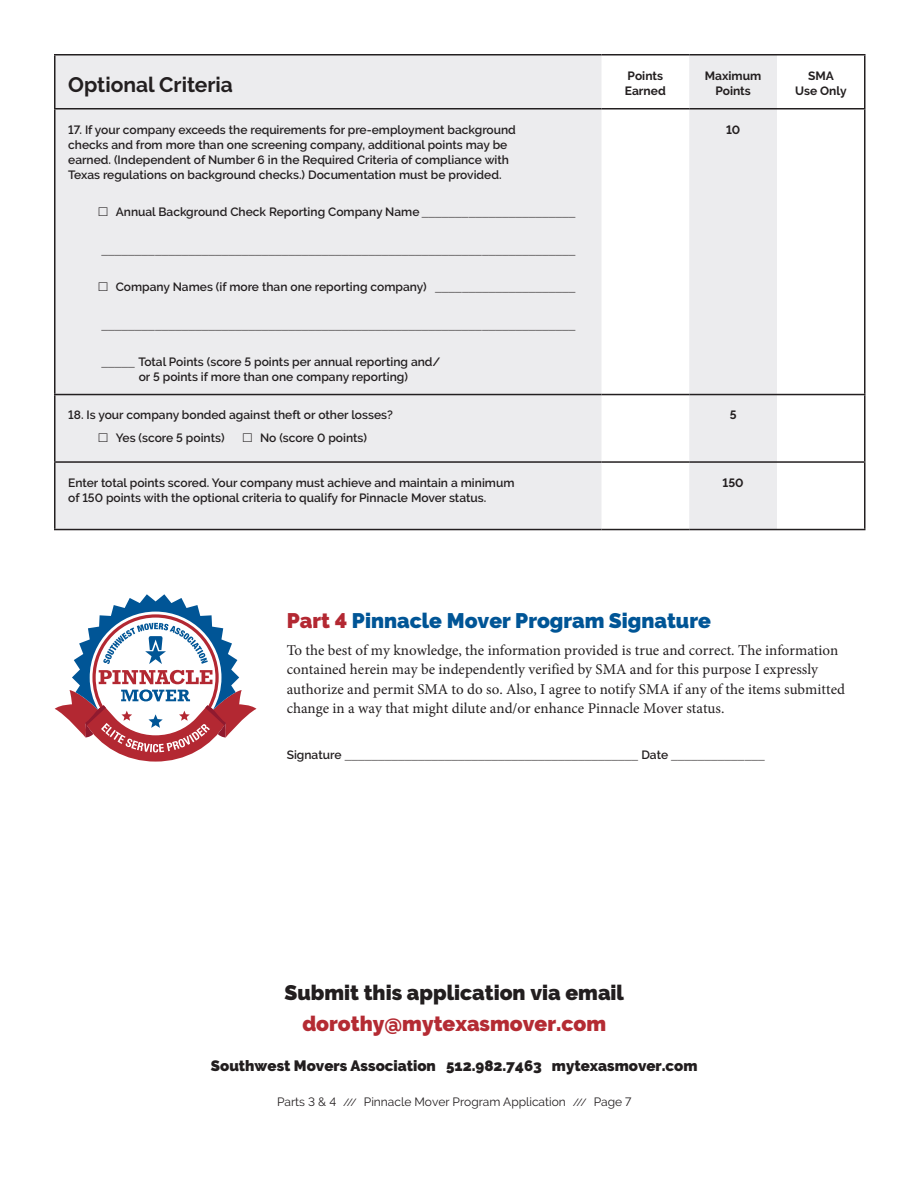
<style>
.page{position:relative;width:918px;height:1188px;background:#fff}
.page>*{position:absolute;margin:0;border:0;box-sizing:border-box;transform-origin:0 0}
.copy___tabs{font:900 21px "Raleway";color:#005596}
.t1{font:900 21px "Raleway";color:#221e1f}
.t2{font:900 21px "Raleway";color:#b42b33}
.t3{font:700 21px "Raleway";color:#231f20}
.copy___tabs-2{font:15px/19.5px "Minion Pro";color:#231f20}
.t4{font:900 15px "Raleway";color:#221e1f}
.copy___tabs_no_tabs{font:600 12px/15px "Raleway";color:#231f20}
.table_fill_in{font:700 12px "Helvetica";color:#231f20}
.table_fill_in-2{font:600 12px "Raleway";color:#231f20}
.table_ruled_leader{font:600 12px/15px "Raleway";color:#231f20}
.copy___tabs-3{font:700 12px "Helvetica";color:#231f20}
.t5{font:12px "Raleway";color:#231f20}
.table_bold_small_hea{font:700 12px/15px "Raleway";color:#231f20;text-align:center}
.table_yes_no_handboo{font:600 12px "Raleway";color:#231f20}
.s1{font-family:"Helvetica";font-weight:700}
.s2{color:#b32832}
.s3{font-family:"Raleway";font-weight:600}
.s4{font-size:10.5px}
</style>
<div class="page">
<svg style="left:56px;top:56px;width:721px;height:473px;background:#eeeeef"></svg>
<hr style="left:54px;top:54px;width:548px;height:2px;background:#231f20">
<hr style="left:54px;top:56px;width:2px;height:52px;background:#231f20">
<hr style="left:602px;top:54px;width:87px;height:2px;background:#231f20">
<hr style="left:689px;top:54px;width:88px;height:2px;background:#231f20">
<hr style="left:777px;top:54px;width:89px;height:2px;background:#231f20">
<hr style="left:864px;top:56px;width:2px;height:52px;background:#231f20">
<hr style="left:54px;top:108px;width:548px;height:2px;background:#231f20">
<hr style="left:54px;top:110px;width:2px;height:284px;background:#231f20">
<hr style="left:602px;top:108px;width:87px;height:2px;background:#231f20">
<hr style="left:689px;top:108px;width:88px;height:2px;background:#231f20">
<hr style="left:777px;top:108px;width:89px;height:2px;background:#231f20">
<hr style="left:864px;top:110px;width:2px;height:284px;background:#231f20">
<hr style="left:54px;top:394px;width:548px;height:1px;background:#231f20">
<hr style="left:54px;top:395px;width:2px;height:66px;background:#231f20">
<hr style="left:602px;top:394px;width:87px;height:1px;background:#231f20">
<hr style="left:689px;top:394px;width:88px;height:1px;background:#231f20">
<hr style="left:777px;top:394px;width:89px;height:1px;background:#231f20">
<hr style="left:864px;top:395px;width:2px;height:66px;background:#231f20">
<hr style="left:54px;top:461px;width:548px;height:2px;background:#231f20">
<hr style="left:54px;top:463px;width:2px;height:66px;background:#231f20">
<hr style="left:602px;top:461px;width:87px;height:2px;background:#231f20">
<hr style="left:689px;top:461px;width:88px;height:2px;background:#231f20">
<hr style="left:777px;top:461px;width:89px;height:2px;background:#231f20">
<hr style="left:864px;top:463px;width:2px;height:66px;background:#231f20">
<hr style="left:54px;top:529px;width:548px;height:1px;background:#231f20">
<hr style="left:602px;top:529px;width:87px;height:1px;background:#231f20">
<hr style="left:689px;top:529px;width:88px;height:1px;background:#231f20">
<hr style="left:777px;top:529px;width:89px;height:1px;background:#231f20">
<svg style="left:55px;top:594px;width:201px;height:168px"></svg>
<svg style="left:99px;top:207px;width:9px;height:9px"></svg>
<svg style="left:99px;top:282px;width:9px;height:9px"></svg>
<svg style="left:99px;top:433px;width:9px;height:9px"></svg>
<svg style="left:243px;top:433px;width:9px;height:9px"></svg>
<p class="t3" style="left:68px;top:72px;width:166px">Optional Criteria</p>
<p class="table_bold_small_hea" style="left:625px;top:68px;width:42px;text-align:left">Points<br>Earned</p>
<p class="table_bold_small_hea" style="left:705px;top:68px;width:58px">Maximum<br>Points</p>
<p class="table_bold_small_hea" style="left:795px;top:68px;width:53px">SMA<br>Use Only</p>
<p class="copy___tabs_no_tabs" style="left:68px;top:122px;width:449px">17. If your company exceeds the requirements for pre-employment background checks and from more than one screening company, additional points may be earned. (Independent of Number 6 in the Required Criteria of compliance with Texas regulations on background checks.) Documentation must be provided.</p>
<p class="table_fill_in-2" style="left:116px;top:205px;width:461px">Annual Background Check Reporting Company Name <span class="s1">_______________________</span></p>
<p class="table_fill_in" style="left:102px;top:240px;width:475px">_______________________________________________________________________</p>
<p class="table_fill_in-2" style="left:116px;top:280px;width:461px">Company Names (if more than one reporting company) <span class="s1">_____________________</span></p>
<p class="table_fill_in" style="left:102px;top:315px;width:475px">_______________________________________________________________________</p>
<p class="table_ruled_leader" style="left:138px;top:354px;width:304px">Total Points (score 5 points per annual reporting and/ or 5 points if more than one company reporting)</p>
<p class="table_bold_small_hea" style="left:726px;top:122px;width:16px">10</p>
<p class="copy___tabs_no_tabs" style="left:68px;top:408px;width:326px">18. Is your company bonded against theft or other losses?</p>
<p class="table_yes_no_handboo" style="left:116px;top:431px;width:110px">Yes (score 5 points)</p>
<p class="table_yes_no_handboo" style="left:260px;top:431px;width:108px">No (score 0 points)</p>
<p class="table_bold_small_hea" style="left:730px;top:408px;width:8px">5</p>
<p class="copy___tabs_no_tabs" style="left:68px;top:475px;width:448px">Enter total points scored. Your company must achieve and maintain a minimum of 150 points with the optional criteria to qualify for Pinnacle Mover status.</p>
<p class="table_bold_small_hea" style="left:723px;top:475px;width:23px">150</p>
<p class="copy___tabs" style="left:287px;top:609px;width:426px"><span class="s2">Part 4</span> Pinnacle Mover Program Signature</p>
<p class="copy___tabs-2" style="left:287px;top:640px;width:560px">To the best of my knowledge, the information provided is true and correct. The information contained herein may be independently verified by SMA and for this purpose I expressly authorize and permit SMA to do so. Also, I agree to notify SMA if any of the items submitted change in a way that might dilute and/or enhance Pinnacle Mover status.</p>
<p class="copy___tabs-3" style="left:287px;top:745px;width:479px"><span class="s3">Signature</span> ____________________________________________ <span class="s3">Date</span> ______________</p>
<h1 class="t1" style="left:284px;top:980px;width:341px">Submit this application via email</h1>
<h1 class="t2" style="left:302px;top:1012px;width:305px">dorothy@mytexasmover.com</h1>
<p class="t4" style="left:211px;top:1057px;width:488px">Southwest Movers Association 512.982.7463 mytexasmover.com</p>
<p class="t5" style="left:277px;top:1095px;width:356px">Parts 3 &amp; 4 <span class="s4">///</span> Pinnacle Mover Program Application <span class="s4">///</span> Page 7</p>
</div>
